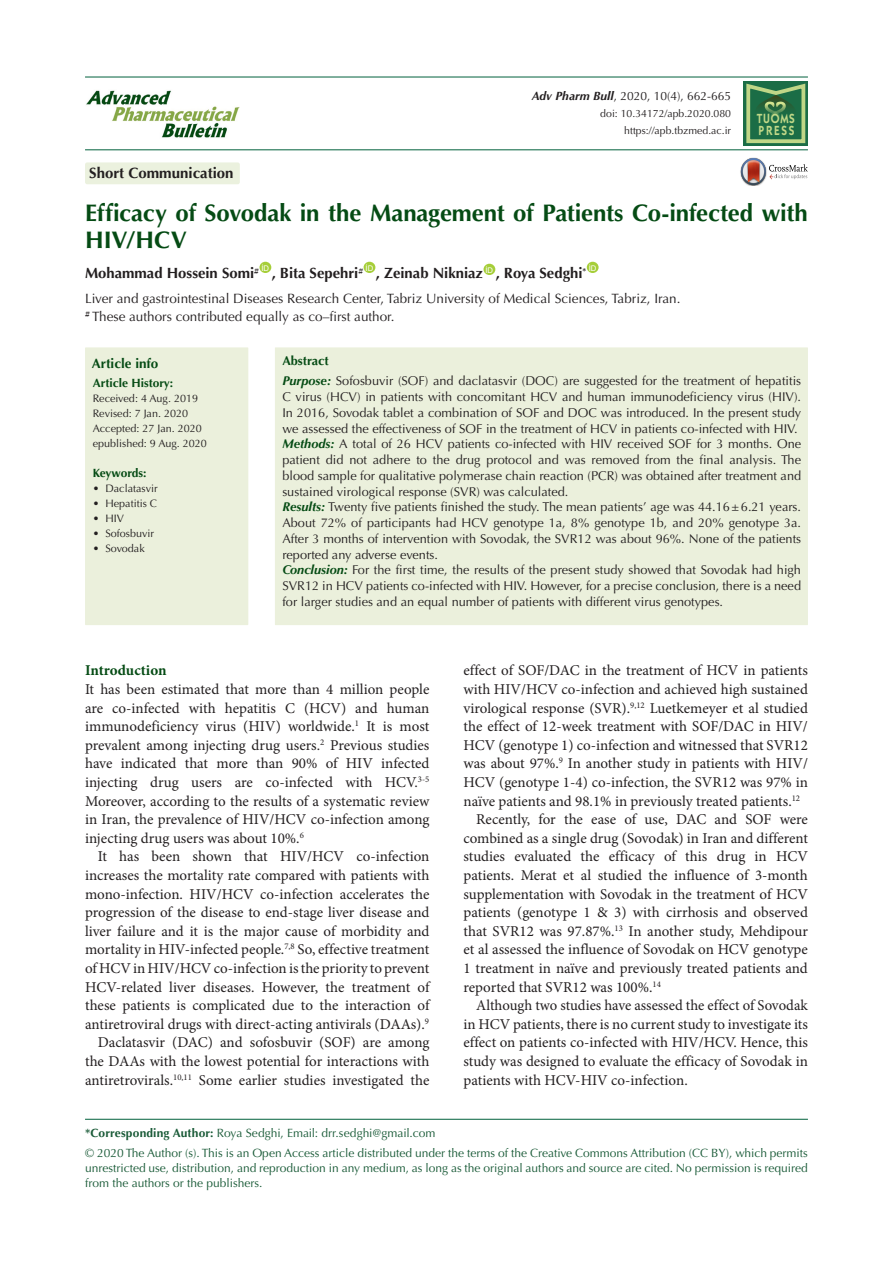
<style>
.page{position:relative;width:893px;height:1263px;background:#fff}
.page>*{position:absolute;margin:0;border:0;box-sizing:border-box;transform-origin:0 0}
.t1{font:700 24px/27px "Optima LT Std";letter-spacing:-.005em;color:#054b14}
.t2{font:15px/18.6px "Minion Pro";color:#231f20;text-align:justify}
.t3{font:700 15px "Optima LT Std";color:#231f20}
.t4{font:700 15px "Minion Pro";letter-spacing:-.005em;color:#054b14}
.t5{font:700 14.85px "Optima LT Std";color:#231f20}
.t6{font:13.5px "Optima LT Std";color:#231f20}
.t7{font:700 13.5px "Optima LT Std";color:#054b14}
.t8{font:600 13.35px/11.7px "ITC Kabel Std";letter-spacing:.11em;color:#c1d888;scale:.85 1}
.t9{font:12.75px/15.8px "Optima LT Std";color:#231f20;text-align:justify}
.t10{font:700 12.75px "Optima LT Std";color:#054b14}
.corresponding{font:12px/15px "Optima LT Std";color:#195a37;text-align:justify}
.t11{font:12px "Optima LT Std";color:#231f20}
.t12{font:700 12px "Optima LT Std";color:#054b14}
.t13{font:700 12px "Optima LT Std";letter-spacing:-.02em;color:#054b14}
.t14{font:10.8px "Optima LT Std";color:#231f20}
.t15{font:10.5px "Optima LT Std";color:#231f20}
.t16{font:7.8px "Arial";color:#fff}
.s1{font-weight:700;font-style:italic}
.s2{font-weight:700;font-style:italic;color:#054b14}
.s3{font-weight:700}
</style>
<div class="page">
<hr style="left:85px;top:149px;width:723px;height:1px;background:#1e7252">
<hr style="left:85px;top:76px;width:723px;height:2px;background:#1e7252">
<div style="left:259px;top:262px;width:12px;height:11px;background:#a6ce39;border-radius:50%"></div>
<div style="left:364px;top:262px;width:11px;height:11px;background:#a6ce39;border-radius:50%"></div>
<div style="left:483px;top:264px;width:12px;height:11px;background:#a6ce39;border-radius:50%"></div>
<div style="left:587px;top:262px;width:12px;height:11px;background:#a6ce39;border-radius:50%"></div>
<div style="left:85px;top:162px;width:155px;height:22px;background:#ebf1de;border-radius:2px"></div>
<div style="left:85px;top:347px;width:163px;height:278px;background:#ebf0dc"></div>
<div style="left:275px;top:347px;width:533px;height:278px;background:#ebf0dc"></div>
<svg style="left:741px;top:158px;width:67px;height:27px"></svg>
<hr style="left:85px;top:1119px;width:723px;height:1px;background:#1e7252">
<img style="left:86px;top:90px;width:154px;height:48px">
<svg style="left:743px;top:81px;width:65px;height:65px"></svg>
<svg style="left:746px;top:84px;width:59px;height:59px;background:#478755"></svg>
<p class="t3" style="left:89px;top:164px;width:146px">Short Communication</p>
<p class="t11" style="left:532px;top:89px;width:201px"><span class="s1">Adv Pharm Bull</span>, 2020, 10(4), 662-665</p>
<p class="t15" style="left:600px;top:108px;width:132px">doi: 10.34172/apb.2020.080</p>
<p class="t15" style="left:624px;top:125px;width:108px">https://apb.tbzmed.ac.ir</p>
<p class="t8" style="left:757px;top:112px;width:46px">TUOMS<br>PRESS</p>
<p class="t1" style="left:85px;top:199px;width:724px">Efficacy of Sovodak in the Management of Patients Co-infected with<br>HIV/HCV</p>
<p class="t5" style="left:85px;top:265px;width:175px">Mohammad Hossein Somi<sup>#</sup></p>
<p class="t16" style="left:261px;top:262px;width:9px">ID</p>
<p class="t5" style="left:272px;top:265px;width:93px">, Bita Sepehri<sup>#</sup></p>
<p class="t16" style="left:365px;top:262px;width:9px">ID</p>
<p class="t5" style="left:376px;top:265px;width:109px">, Zeinab Nikniaz</p>
<p class="t16" style="left:485px;top:264px;width:9px">ID</p>
<p class="t5" style="left:496px;top:265px;width:92px">, Roya Sedghi<sup>*</sup></p>
<p class="t16" style="left:589px;top:262px;width:9px">ID</p>
<p class="t6" style="left:85px;top:291px;width:597px">Liver and gastrointestinal Diseases Research Center, Tabriz University of Medical Sciences, Tabriz, Iran.</p>
<p class="t6" style="left:85px;top:309px;width:311px"><sup>#</sup> These authors contributed equally as co–first author.</p>
<p class="t7" style="left:92px;top:356px;width:68px">Article info</p>
<p class="t12" style="left:93px;top:376px;width:82px">Article History:</p>
<p class="t14" style="left:93px;top:392px;width:107px">Received: 4 Aug. 2019</p>
<p class="t14" style="left:93px;top:407px;width:97px">Revised: 7 Jan. 2020</p>
<p class="t14" style="left:93px;top:422px;width:111px">Accepted: 27 Jan. 2020</p>
<p class="t14" style="left:93px;top:437px;width:116px">epublished: 9 Aug. 2020</p>
<p class="t13" style="left:93px;top:466px;width:55px">Keywords:</p>
<p class="t14" style="left:93px;top:482px;width:66px">• Daclatasvir</p>
<p class="t14" style="left:93px;top:497px;width:66px">• Hepatitis C</p>
<p class="t14" style="left:93px;top:512px;width:33px">• HIV</p>
<p class="t14" style="left:93px;top:527px;width:63px">• Sofosbuvir</p>
<p class="t14" style="left:93px;top:542px;width:54px">• Sovodak</p>
<p class="t10" style="left:282px;top:353px;width:48px">Abstract</p>
<p class="t9" style="left:282px;top:373px;width:520px"><span class="s2">Purpose:</span> Sofosbuvir (SOF) and daclatasvir (DOC) are suggested for the treatment of hepatitis C virus (HCV) in patients with concomitant HCV and human immunodeficiency virus (HIV).<br>In 2016, Sovodak tablet a combination of SOF and DOC was introduced. In the present study we assessed the effectiveness of SOF in the treatment of HCV in patients co-infected with HIV.</p>
<p class="t9" style="left:282px;top:436px;width:520px"><span class="s2">Methods:</span> A total of 26 HCV patients co-infected with HIV received SOF for 3 months. One patient did not adhere to the drug protocol and was removed from the final analysis. The blood sample for qualitative polymerase chain reaction (PCR) was obtained after treatment and sustained virological response (SVR) was calculated.</p>
<p class="t9" style="left:282px;top:499px;width:520px"><span class="s2">Results:</span> Twenty five patients finished the study. The mean patients’ age was 44.16±6.21 years.<br>About 72% of participants had HCV genotype 1a, 8% genotype 1b, and 20% genotype 3a.<br>After 3 months of intervention with Sovodak, the SVR12 was about 96%. None of the patients reported any adverse events.</p>
<p class="t9" style="left:282px;top:562px;width:520px"><span class="s2">Conclusion:</span> For the first time, the results of the present study showed that Sovodak had high SVR12 in HCV patients co-infected with HIV. However, for a precise conclusion, there is a need for larger studies and an equal number of patients with different virus genotypes.</p>
<p class="t4" style="left:85px;top:660px;width:83px">Introduction</p>
<p class="t2" style="left:85px;top:680px;width:346px">It has been estimated that more than 4 million people are co-infected with hepatitis C (HCV) and human immunodeficiency virus (HIV) worldwide.<sup>1</sup> It is most prevalent among injecting drug users.<sup>2</sup> Previous studies have indicated that more than 90% of HIV infected injecting drug users are co-infected with HCV.<sup>3-5<br></sup>Moreover, according to the results of a systematic review in Iran, the prevalence of HIV/HCV co-infection among injecting drug users was about 10%.<sup>6</sup></p>
<p class="t2" style="left:85px;top:847px;width:346px;text-indent:13px">It has been shown that HIV/HCV co-infection increases the mortality rate compared with patients with mono-infection. HIV/HCV co-infection accelerates the progression of the disease to end-stage liver disease and liver failure and it is the major cause of morbidity and mortality in HIV-infected people.<sup>7,8</sup> So, effective treatment of HCV in HIV/HCV co-infection is the priority to prevent HCV-related liver diseases. However, the treatment of these patients is complicated due to the interaction of antiretroviral drugs with direct-acting antivirals (DAAs).<sup>9</sup></p>
<p class="t2" style="left:85px;top:1033px;width:346px;text-indent:13px">Daclatasvir (DAC) and sofosbuvir (SOF) are among the DAAs with the lowest potential for interactions with antiretrovirals.<sup>10,11</sup> Some earlier studies investigated the</p>
<p class="t2" style="left:463px;top:661px;width:346px">effect of SOF/DAC in the treatment of HCV in patients with HIV/HCV co-infection and achieved high sustained virological response (SVR).<sup>9,12</sup> Luetkemeyer et al studied the effect of 12-week treatment with SOF/DAC in HIV/ HCV (genotype 1) co-infection and witnessed that SVR12 was about 97%.<sup>9</sup> In another study in patients with HIV/ HCV (genotype 1-4) co-infection, the SVR12 was 97% in naïve patients and 98.1% in previously treated patients.<sup>12</sup></p>
<p class="t2" style="left:463px;top:810px;width:346px;text-indent:13px">Recently, for the ease of use, DAC and SOF were combined as a single drug (Sovodak) in Iran and different studies evaluated the efficacy of this drug in HCV patients. Merat et al studied the influence of 3-month supplementation with Sovodak in the treatment of HCV patients (genotype 1 &amp; 3) with cirrhosis and observed that SVR12 was 97.87%.<sup>13</sup> In another study, Mehdipour et al assessed the influence of Sovodak on HCV genotype 1 treatment in naïve and previously treated patients and reported that SVR12 was 100%.<sup>14</sup></p>
<p class="t2" style="left:463px;top:996px;width:346px;text-indent:13px">Although two studies have assessed the effect of Sovodak in HCV patients, there is no current study to investigate its effect on patients co-infected with HIV/HCV. Hence, this study was designed to evaluate the efficacy of Sovodak in patients with HCV-HIV co-infection.</p>
<p class="corresponding" style="left:85px;top:1126px;width:352px"><span class="s3">*Corresponding Author:</span> Roya Sedghi, Email: drr.sedghi@gmail.com</p>
<p class="corresponding" style="left:85px;top:1145px;width:724px">© 2020 The Author (s). This is an Open Access article distributed under the terms of the Creative Commons Attribution (CC BY), which permits unrestricted use, distribution, and reproduction in any medium, as long as the original authors and source are cited. No permission is required from the authors or the publishers.</p>
</div>
